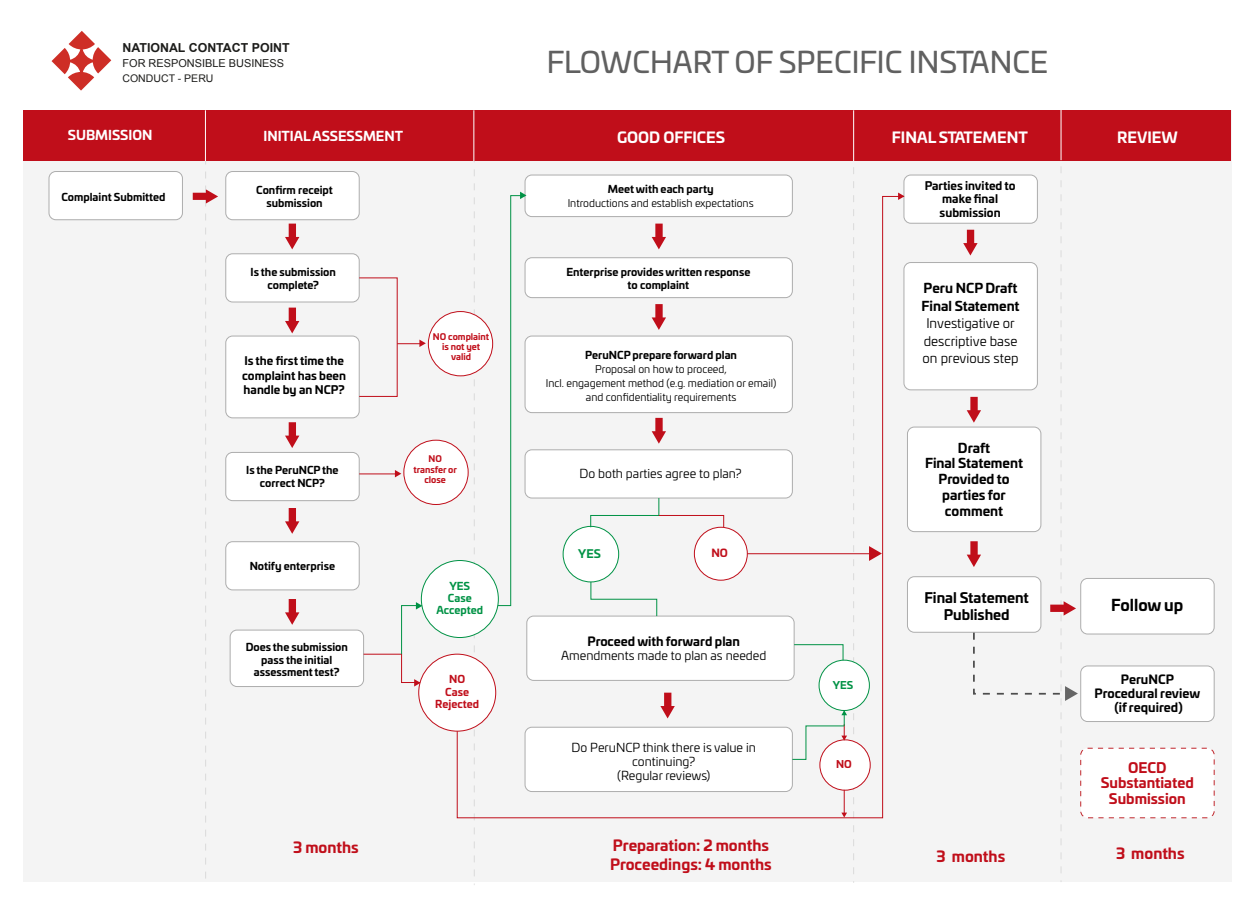
<style>
.page{position:relative;width:1254px;height:897px;background:#fff}
.page>*{position:absolute;margin:0;border:0;box-sizing:border-box;transform-origin:0 0}
.t1{font:29.31px "Univia Pro";color:#606060}
.t2{font:700 15.75px "Univia Pro";color:#000}
.t3{font:700 14.88px/19.2px "Univia Pro";color:#c00e1a}
.t4{font:700 14.88px "Univia Pro";color:#fff}
.t5{font:700 14px/15.8px "Univia Pro";color:#c00e1a;text-align:center}
.t6{font:700 14px/17.5px "Univia Pro";color:#000;text-align:center}
.t7{font:700 13.12px/15.8px "Univia Pro";color:#000}
.t8{font:13.12px/17.5px "Univia Pro";color:#000}
.t9{font:700 13.12px "Univia Pro";color:#fff}
.t10{font:700 12.42px "Arial";color:#1d1d1b}
.t11{font:12.25px/14px "Univia Pro";color:#000;text-align:center}
.t12{font:700 12.25px/14px "Univia Pro";color:#000;text-align:center}
.t13{font:700 11.38px/13.7px "Univia Pro";color:#000;text-align:center}
.t14{font:700 11.38px "Univia Pro";color:#009245}
.t15{font:10.94px "Arial";color:#1d1d1b}
.t16{font:700 10.85px "Univia Pro";color:#c00e1a}
.t17{font:700 10.5px/12.6px "Univia Pro";color:#000;text-align:center}
.t18{font:10.5px/14px "Univia Pro";color:#000;text-align:center}
.t19{font:700 10.5px/12.2px "Univia Pro";color:#009245;text-align:center}
.t20{font:700 10.5px/12.2px "Univia Pro";color:#c00e1a;text-align:center}
.t21{font:10.5px "Arial";color:#1d1d1b}
.t22{font:700 10.33px "Univia Pro";color:#009245}
.t23{font:700 10.33px "Univia Pro";color:#c00e1a}
.t24{font:700 8.75px/10.2px "Univia Pro";color:#c00e1a;text-align:center}
</style>
<div class="page">
<div style="left:23px;top:110px;width:1208px;height:772px;background:#f4f4f4"></div>
<svg style="left:474px;top:161px;width:1px;height:724px"></svg>
<svg style="left:853px;top:167px;width:1px;height:716px"></svg>
<div style="left:49px;top:172px;width:133px;height:48px;background:#fff;border-radius:7px"></div>
<div style="left:49px;top:171px;width:134px;height:49px;border:1px solid #adadad;border-radius:7px"></div>
<div style="left:226px;top:172px;width:133px;height:48px;background:#fff;border-radius:7px"></div>
<div style="left:225px;top:171px;width:135px;height:49px;border:1px solid #adadad;border-radius:7px"></div>
<div style="left:525px;top:175px;width:267px;height:42px;background:#fff;border-radius:7px"></div>
<div style="left:525px;top:175px;width:268px;height:42px;border:1px solid #adadad;border-radius:7px"></div>
<div style="left:226px;top:254px;width:133px;height:48px;background:#fff;border-radius:7px"></div>
<div style="left:225px;top:253px;width:135px;height:49px;border:1px solid #adadad;border-radius:7px"></div>
<div style="left:226px;top:452px;width:133px;height:49px;background:#fff;border-radius:7px"></div>
<div style="left:225px;top:452px;width:135px;height:49px;border:1px solid #adadad;border-radius:7px"></div>
<div style="left:226px;top:542px;width:133px;height:48px;background:#fff;border-radius:7px"></div>
<div style="left:225px;top:541px;width:135px;height:49px;border:1px solid #adadad;border-radius:7px"></div>
<div style="left:230px;top:630px;width:134px;height:56px;background:#fff;border-radius:7px"></div>
<div style="left:230px;top:630px;width:134px;height:57px;border:1px solid #adadad;border-radius:7px"></div>
<div style="left:226px;top:336px;width:133px;height:82px;background:#fff;border-radius:7px"></div>
<div style="left:225px;top:336px;width:135px;height:82px;border:1px solid #adadad;border-radius:7px"></div>
<div style="left:428px;top:312px;width:65px;height:64px;background:#fff;border-radius:50%"></div>
<div style="left:404px;top:440px;width:64px;height:64px;background:#fff;border-radius:50%"></div>
<div style="left:403px;top:440px;width:66px;height:65px;border:1px solid #c00e1a;border-radius:50%"></div>
<div style="left:421px;top:560px;width:77px;height:77px;background:#fff;border-radius:50%"></div>
<hr style="left:359px;top:473px;width:38px;height:1px;background:#c00e1a">
<svg style="left:285px;top:224px;width:14px;height:25px"></svg>
<svg style="left:285px;top:308px;width:14px;height:25px"></svg>
<svg style="left:285px;top:422px;width:14px;height:26px"></svg>
<svg style="left:285px;top:508px;width:14px;height:26px"></svg>
<svg style="left:285px;top:599px;width:14px;height:26px"></svg>
<div style="left:904px;top:175px;width:133px;height:48px;background:#fff;border-radius:7px"></div>
<div style="left:903px;top:175px;width:135px;height:49px;border:1px solid #adadad;border-radius:7px"></div>
<div style="left:904px;top:262px;width:133px;height:128px;background:#fff;border-radius:7px"></div>
<div style="left:907px;top:427px;width:134px;height:105px;background:#fff;border-radius:7px"></div>
<div style="left:907px;top:427px;width:134px;height:105px;border:1px solid #adadad;border-radius:7px"></div>
<div style="left:907px;top:577px;width:134px;height:55px;background:#fff;border-radius:7px"></div>
<div style="left:907px;top:576px;width:134px;height:57px;border:1px solid #adadad;border-radius:7px"></div>
<div style="left:1081px;top:578px;width:133px;height:56px;background:#fff;border-radius:7px"></div>
<div style="left:1080px;top:578px;width:134px;height:56px;border:1px solid #adadad;border-radius:7px"></div>
<div style="left:1081px;top:666px;width:133px;height:55px;background:#fff;border-radius:7px"></div>
<div style="left:1080px;top:665px;width:134px;height:57px;border:1px solid #adadad;border-radius:7px"></div>
<div style="left:1081px;top:748px;width:133px;height:70px;background:#fff;border-radius:7px"></div>
<div style="left:1080px;top:748px;width:134px;height:70px;border:1px dashed #c1272d;border-radius:7px"></div>
<div style="left:419px;top:654px;width:77px;height:77px;background:#fff;border-radius:50%"></div>
<svg style="left:456px;top:196px;width:449px;height:623px"></svg>
<svg style="left:793px;top:644px;width:51px;height:17px"></svg>
<hr style="left:747px;top:553px;width:122px;height:1px;background:#c00e1a">
<svg style="left:869px;top:546px;width:13px;height:15px"></svg>
<svg style="left:963px;top:167px;width:119px;height:715px"></svg>
<svg style="left:791px;top:710px;width:56px;height:50px"></svg>
<svg style="left:841px;top:790px;width:6px;height:27px"></svg>
<svg style="left:363px;top:602px;width:59px;height:84px"></svg>
<svg style="left:898px;top:193px;width:6px;height:7px"></svg>
<svg style="left:395px;top:470px;width:6px;height:7px"></svg>
<svg style="left:397px;top:340px;width:29px;height:7px"></svg>
<svg style="left:497px;top:192px;width:29px;height:414px"></svg>
<svg style="left:193px;top:161px;width:25px;height:718px"></svg>
<div style="left:24px;top:110px;width:1207px;height:51px;background:#c00e1a"></div>
<hr style="left:205px;top:110px;width:1px;height:51px;background:#fff">
<hr style="left:473px;top:110px;width:1px;height:51px;background:#fff">
<hr style="left:853px;top:110px;width:1px;height:51px;background:#fff">
<hr style="left:1060px;top:109px;width:1px;height:51px;background:#fff">
<svg style="left:52px;top:31px;width:59px;height:60px"></svg>
<svg style="left:60px;top:39px;width:43px;height:44px"></svg>
<p class="t10" style="left:122px;top:40px;width:169px">NATIONAL CONTACT POINT</p>
<p class="t15" style="left:122px;top:56px;width:163px">FOR RESPONSIBLE BUSINESS</p>
<p class="t21" style="left:122px;top:71px;width:93px">CONDUCT - PERU</p>
<h1 class="t1" style="left:547px;top:40px;width:503px">FLOWCHART OF SPECIFIC INSTANCE</h1>
<p class="t9" style="left:68px;top:124px;width:86px">SUBMISSION</p>
<p class="t9" style="left:263px;top:126px;width:141px">INITIAL ASSESSMENT</p>
<h3 class="t4" style="left:617px;top:126px;width:110px">GOOD OFFICES</h3>
<h3 class="t4" style="left:892px;top:126px;width:138px">FINAL STATEMENT</h3>
<h3 class="t4" style="left:1117px;top:126px;width:62px">REVIEW</h3>
<p class="t17" style="left:61px;top:190px;width:106px">Complaint Submitted</p>
<p class="t17" style="left:256px;top:183px;width:78px">Confirm receipt submission</p>
<p class="t13" style="left:925px;top:178px;width:92px">Parties invited to make final submission</p>
<p class="t17" style="left:608px;top:182px;width:107px">Meet with each party</p>
<p class="t18" style="left:568px;top:195px;width:188px">Introductions and establish expectations</p>
<p class="t17" style="left:251px;top:265px;width:87px">Is the submission complete?</p>
<p class="t13" style="left:242px;top:352px;width:105px;line-height:14.9px;text-align:left">Is the first time the complaint has been handle by an NCP?</p>
<p class="t17" style="left:246px;top:463px;width:94px">Is the PeruNCP the correct NCP?</p>
<p class="t17" style="left:250px;top:559px;width:87px">Notify enterprise</p>
<p class="t17" style="left:246px;top:640px;width:104px">Does the submission pass the initial assessment test?</p>
<p class="t24" style="left:433px;top:331px;width:58px">NO complaint is not yet valid</p>
<p class="t24" style="left:413px;top:453px;width:45px">NO transfer or close</p>
<p class="t19" style="left:436px;top:579px;width:48px">YES<br>Case<br>Accepted</p>
<p class="t17" style="left:566px;top:265px;width:185px;line-height:12.2px">Enterprise provides written response to complaint</p>
<p class="t17" style="left:585px;top:348px;width:153px">PeruNCP prepare forward plan</p>
<p class="t18" style="left:546px;top:361px;width:232px">Proposal on how to proceed,<br>Incl. engagement method (e.g. mediation or email) and confidentiality requirements</p>
<p class="t11" style="left:580px;top:466px;width:164px">Do both parties agree to plan?</p>
<p class="t14" style="left:578px;top:544px;width:24px">YES</p>
<p class="t16" style="left:711px;top:544px;width:18px">NO</p>
<p class="t12" style="left:587px;top:634px;width:154px">Proceed with forward plan</p>
<p class="t11" style="left:561px;top:648px;width:207px">Amendments made to plan as needed</p>
<p class="t20" style="left:435px;top:672px;width:45px">NO<br>Case<br>Rejected</p>
<p class="t22" style="left:833px;top:676px;width:22px">YES</p>
<p class="t11" style="left:572px;top:740px;width:186px">Do PeruNCP think there is value in continuing?<br>(Regular reviews)</p>
<p class="t23" style="left:836px;top:756px;width:17px">NO</p>
<p class="t7" style="left:921px;top:279px;width:100px;line-height:17.5px">Peru NCP Draft<br>Final Statement</p>
<p class="t8" style="left:923px;top:314px;width:97px">Investigative or descriptive base on previous step</p>
<p class="t7" style="left:925px;top:439px;width:100px;text-align:center">Draft<br>Final Statement<br>Provided to parties for comment</p>
<h3 class="t6" style="left:924px;top:588px;width:106px">Final Statement<br>Published</h3>
<h2 class="t2" style="left:1111px;top:593px;width:74px">Follow up</h2>
<p class="t12" style="left:1094px;top:671px;width:107px">PeruNCP<br>Procedural review (if required)</p>
<h3 class="t5" style="left:1101px;top:758px;width:95px">OECD<br>Substantiated<br>Submission</h3>
<h3 class="t3" style="left:293px;top:837px;width:67px">3 months</h3>
<h3 class="t3" style="left:610px;top:834px;width:163px">Preparation: 2 months<br>Proceedings: 4 months</h3>
<h3 class="t3" style="left:937px;top:846px;width:70px">3 months</h3>
<h3 class="t3" style="left:1116px;top:842px;width:70px">3 months</h3>
</div>
